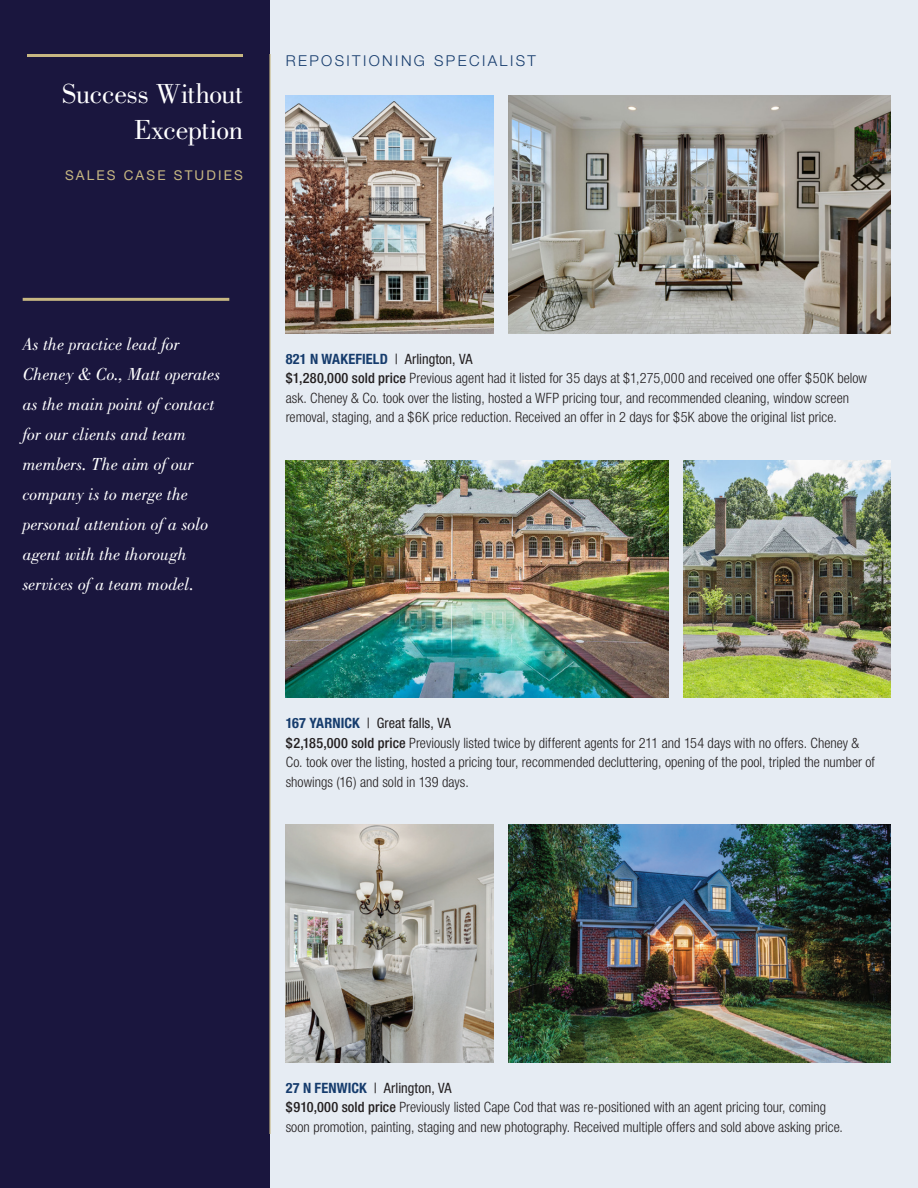
<style>
.page{position:relative;width:918px;height:1188px;background:#fff}
.page>*{position:absolute;margin:0;border:0;box-sizing:border-box;transform-origin:0 0}
.t1{font:28.5px/36px "Bodoni";letter-spacing:-.015em;color:#fff;text-align:right}
.t2{font:italic 18px/30px "Bodoni";letter-spacing:-.005em;color:#fff}
.t3{font:300 15px "Helvetica Neue";letter-spacing:.16em;color:#163c6d}
.t4{font:300 condensed 14.25px/19.5px "Helvetica Neue";color:#231f20}
.t5{font:condensed 14.25px "Helvetica Neue";letter-spacing:.005em;color:#231f20}
.t6{font:700 condensed 14.25px "Helvetica Neue";letter-spacing:.01em;color:#163c6d}
.t7{font:13.5px "Helvetica Neue";letter-spacing:.16em;color:#c7b782}
.s1{font-weight:400;color:#231f20}
.s2{font-weight:500}
.s3{font-weight:700;color:#163c6d}
</style>
<div class="page">
<div style="left:266px;top:0;width:652px;height:1188px;background:#e6ecf3"></div>
<div style="left:0;top:0;width:270px;height:1188px;background:#1a163e"></div>
<hr style="left:269px;top:54px;width:2px;height:1080px;background:#c7b782">
<hr style="left:27px;top:54px;width:216px;height:3px;background:#c7b782">
<hr style="left:23px;top:298px;width:206px;height:3px;background:#c7b782">
<img style="left:509px;top:96px;width:382px;height:237px">
<img style="left:286px;top:460px;width:382px;height:238px">
<img style="left:509px;top:825px;width:382px;height:237px">
<img style="left:286px;top:96px;width:208px;height:237px">
<img style="left:683px;top:460px;width:208px;height:238px">
<img style="left:286px;top:825px;width:208px;height:237px">
<p class="t1" style="left:62px;top:76px;width:182px">Success Without<br>Exception</p>
<p class="t7" style="left:65px;top:167px;width:179px">SALES CASE STUDIES</p>
<p class="t3" style="left:286px;top:51px;width:252px">REPOSITIONING SPECIALIST</p>
<p class="t2" style="left:23px;top:329px;width:199px">As the practice lead for<br>Cheney &amp; Co., Matt operates as the main point of contact for our clients and team members. The aim of our company is to merge the personal attention of a solo agent with the thorough services of a team model.</p>
<p class="t6" style="left:286px;top:350px;width:188px">821 N WAKEFIELD <span class="s1">| Arlington, VA</span></p>
<p class="t4" style="left:286px;top:369px;width:583px"><span class="s2">$1,280,000 sold price</span> Previous agent had it listed for 35 days at $1,275,000 and received one offer $50K below ask. Cheney &amp; Co. took over the listing, hosted a WFP pricing tour, and recommended cleaning, window screen removal, staging, and a $6K price reduction. Received an offer in 2 days for $5K above the original list price.</p>
<p class="t5" style="left:286px;top:715px;width:167px"><span class="s3">167 YARNICK</span> | Great falls, VA</p>
<p class="t4" style="left:286px;top:733px;width:591px"><span class="s2">$2,185,000 sold price</span> Previously listed twice by different agents for 211 and 154 days with no offers. Cheney &amp;<br>Co. took over the listing, hosted a pricing tour, recommended decluttering, opening of the pool, tripled the number of showings (16) and sold in 139 days.</p>
<p class="t5" style="left:286px;top:1080px;width:168px"><span class="s3">27 N FENWICK</span> | Arlington, VA</p>
<p class="t4" style="left:286px;top:1098px;width:559px"><span class="s2">$910,000 sold price</span> Previously listed Cape Cod that was re-positioned with an agent pricing tour, coming soon promotion, painting, staging and new photography. Received multiple offers and sold above asking price.</p>
</div>
